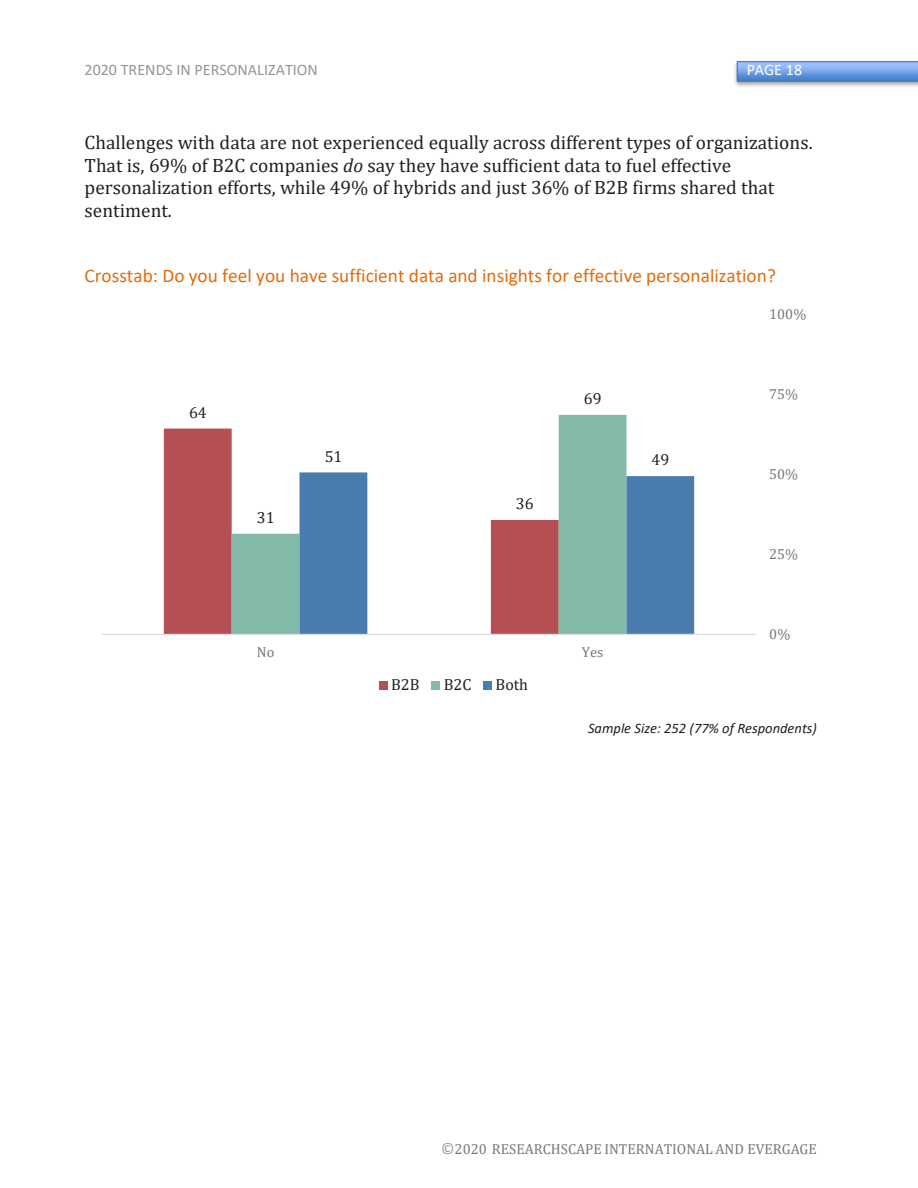
<style>
.page{position:relative;width:918px;height:1188px;background:#fff}
.page>*{position:absolute;margin:0;border:0;box-sizing:border-box;transform-origin:0 0}
.t1{font:19.35px/22.6px "Cambria";color:#231f20}
.t2{font:19.35px "Calibri";color:#e36c0a}
.t3{font:16.05px "Calibri";color:#939598}
.t4{font:16.05px "Cambria";color:#231f20}
.t5{font:16.05px "Calibri";color:#fff}
.t6{font:14.55px "Cambria";color:#77787b}
.t7{font:italic 14.55px "Calibri";color:#231f20}
.t8{font:14.55px "Cambria";letter-spacing:.005em;color:#76787b}
.s1{font-style:italic}
.s2{font-family:"Calibri";font-size:16.05px;color:#939598}
</style>
<div class="page">
<img style="left:734px;top:61px;width:184px;height:26px">
<svg style="left:737px;top:61px;width:181px;height:21px;background:#6e9ee1"></svg>
<div style="left:164px;top:429px;width:68px;height:205px;background:#b44f54"></div>
<svg style="left:232px;top:415px;width:395px;height:219px"></svg>
<svg style="left:300px;top:472px;width:394px;height:162px"></svg>
<hr style="left:102px;top:634px;width:654px;height:1px;background:#dcdddf">
<div style="left:379px;top:681px;width:8px;height:8px;background:#b44f54"></div>
<div style="left:431px;top:681px;width:9px;height:8px;background:#83baaa"></div>
<div style="left:483px;top:681px;width:9px;height:8px;background:#4a7cae"></div>
<p class="t3" style="left:85px;top:59px;width:235px">2020 TRENDS IN PERSONALIZATION</p>
<p class="t5" style="left:747px;top:59px;width:57px">PAGE 18</p>
<p class="t1" style="left:85px;top:131px;width:730px">Challenges with data are not experienced equally across different types of organizations.<br>That is, 69% of B2C companies <span class="s1">do</span> say they have sufficient data to fuel effective personalization efforts, while 49% of hybrids and just 36% of B2B firms shared that sentiment.</p>
<p class="t2" style="left:85px;top:262px;width:693px">Crosstab: Do you feel you have sufficient data and insights for effective personalization?</p>
<p class="t4" style="left:189px;top:403px;width:19px">64</p>
<p class="t4" style="left:584px;top:389px;width:19px">69</p>
<p class="t4" style="left:325px;top:447px;width:19px">51</p>
<p class="t4" style="left:652px;top:450px;width:19px">49</p>
<p class="t4" style="left:257px;top:508px;width:19px">31</p>
<p class="t4" style="left:516px;top:494px;width:19px">36</p>
<p class="t8" style="left:257px;top:644px;width:19px">No</p>
<p class="t8" style="left:582px;top:644px;width:23px">Yes</p>
<p class="t4" style="left:391px;top:676px;width:30px">B2B</p>
<p class="t4" style="left:444px;top:676px;width:29px">B2C</p>
<p class="t4" style="left:496px;top:676px;width:34px">Both</p>
<p class="t8" style="left:769px;top:305px;width:39px">100%</p>
<p class="t8" style="left:769px;top:385px;width:30px">75%</p>
<p class="t8" style="left:769px;top:465px;width:30px">50%</p>
<p class="t8" style="left:769px;top:546px;width:30px">25%</p>
<p class="t8" style="left:769px;top:626px;width:23px">0%</p>
<p class="t7" style="left:588px;top:718px;width:230px">Sample Size: 252 (77% of Respondents)</p>
<p class="t6" style="left:441px;top:1141px;width:377px"><span class="s2">©</span>2020 RESEARCHSCAPE INTERNATIONAL AND EVERGAGE</p>
</div>
